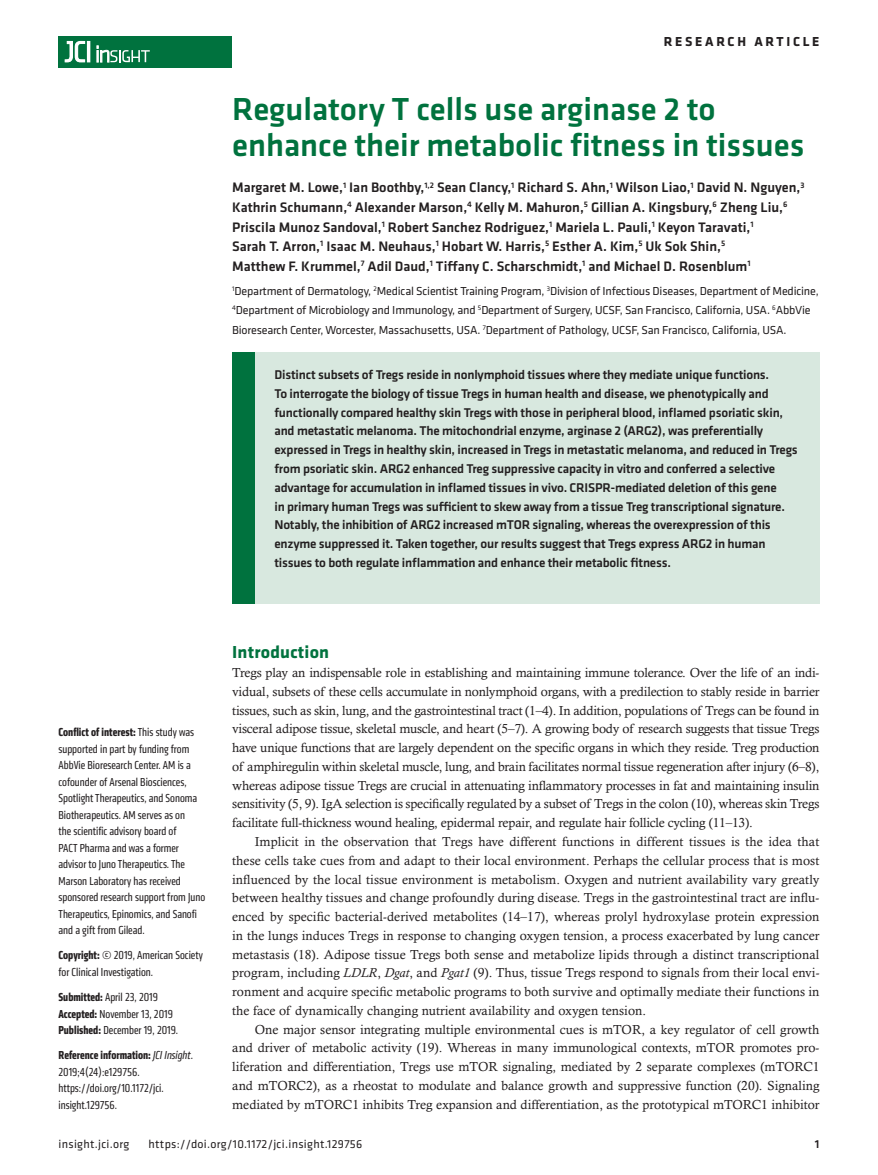
<style>
.page{position:relative;width:878px;height:1175px;background:#fff}
.page>*{position:absolute;margin:0;border:0;box-sizing:border-box;transform-origin:0 0}
.t1{font:500 33px/36px "Klavika Basic";color:#00723e}
.t2{font:700 18px "Klavika";letter-spacing:.01em;color:#00723e}
.t3{font:500 14.25px/19.5px "Klavika Basic";color:#231f20}
.t4{font:700 13.5px "Klavika Basic";letter-spacing:.2em;color:#231f20}
.t5{font:13.2px/18.8px "Calisto MT Std";color:#231f20;text-align:justify}
.t6{font:500 13.2px/18.8px "Klavika Basic";letter-spacing:-.015em;color:#231f20}
.t7{font:condensed 12px/16.5px "Klavika";color:#231f20}
.t8{font:12px/19.5px "Klavika";letter-spacing:-.015em;color:#231f20}
.t9{font:12px "Klavika Basic";letter-spacing:.025em;color:#231f20}
.t10{font:500 12px "Klavika Basic";color:#231f20}
.s1{font-weight:700}
.s2{font-style:italic}
</style>
<div class="page">
<div style="left:59px;top:36px;width:173px;height:31px;background:#00723e"></div>
<hr style="left:87px;top:41px;width:3px;height:21px;background:#fff">
<svg style="left:64px;top:41px;width:21px;height:22px"></svg>
<svg style="left:97px;top:46px;width:53px;height:16px"></svg>
<div style="left:232px;top:352px;width:587px;height:252px;background:#d8e8df"></div>
<div style="left:232px;top:352px;width:22px;height:252px;background:#00723e"></div>
<p class="t4" style="left:663px;top:32px;width:157px">RESEARCH ARTICLE</p>
<h1 class="t1" style="left:232px;top:91px;width:574px">Regulatory T cells use arginase 2 to enhance their metabolic fitness in tissues</h1>
<p class="t3" style="left:232px;top:178px;width:573px">Margaret M. Lowe,<sup>1</sup> Ian Boothby,<sup>1,2</sup> Sean Clancy,<sup>1</sup> Richard S. Ahn,<sup>1</sup> Wilson Liao,<sup>1</sup> David N. Nguyen,<sup>3<br></sup>Kathrin Schumann,<sup>4</sup> Alexander Marson,<sup>4</sup> Kelly M. Mahuron,<sup>5</sup> Gillian A. Kingsbury,<sup>6</sup> Zheng Liu,<sup>6<br></sup>Priscila Munoz Sandoval,<sup>1</sup> Robert Sanchez Rodriguez,<sup>1</sup> Mariela L. Pauli,<sup>1</sup> Keyon Taravati,<sup>1<br></sup>Sarah T. Arron,<sup>1</sup> Isaac M. Neuhaus,<sup>1</sup> Hobart W. Harris,<sup>5</sup> Esther A. Kim,<sup>5</sup> Uk Sok Shin,<sup>5<br></sup>Matthew F. Krummel,<sup>7</sup> Adil Daud,<sup>1</sup> Tiffany C. Scharschmidt,<sup>1</sup> and Michael D. Rosenblum<sup>1</sup></p>
<p class="t8" style="left:232px;top:280px;width:588px"><sup>1</sup>Department of Dermatology, <sup>2</sup>Medical Scientist Training Program, <sup>3</sup>Division of Infectious Diseases, Department of Medicine,<br><sup>4</sup>Department of Microbiology and Immunology, and <sup>5</sup>Department of Surgery, UCSF, San Francisco, California, USA. <sup>6</sup>AbbVie<br>Bioresearch Center, Worcester, Massachusetts, USA. <sup>7</sup>Department of Pathology, UCSF, San Francisco, California, USA.</p>
<p class="t6" style="left:274px;top:365px;width:525px">Distinct subsets of Tregs reside in nonlymphoid tissues where they mediate unique functions.<br>To interrogate the biology of tissue Tregs in human health and disease, we phenotypically and functionally compared healthy skin Tregs with those in peripheral blood, inflamed psoriatic skin, and metastatic melanoma. The mitochondrial enzyme, arginase 2 (ARG2), was preferentially expressed in Tregs in healthy skin, increased in Tregs in metastatic melanoma, and reduced in Tregs from psoriatic skin. ARG2 enhanced Treg suppressive capacity in vitro and conferred a selective advantage for accumulation in inflamed tissues in vivo. CRISPR-mediated deletion of this gene<br>in primary human Tregs was sufficient to skew away from a tissue Treg transcriptional signature.<br>Notably, the inhibition of ARG2 increased mTOR signaling, whereas the overexpression of this enzyme suppressed it. Taken together, our results suggest that Tregs express ARG2 in human tissues to both regulate inflammation and enhance their metabolic fitness.</p>
<p class="t7" style="left:59px;top:724px;width:148px"><span class="s1">Conflict of interest:</span> This study was supported in part by funding from AbbVie Bioresearch Center. AM is a cofounder of Arsenal Biosciences, Spotlight Therapeutics, and Sonoma Biotherapeutics. AM serves as on<br>the scientific advisory board of<br>PACT Pharma and was a former advisor to Juno Therapeutics. The Marson Laboratory has received sponsored research support from Juno Therapeutics, Epinomics, and Sanofi and a gift from Gilead.</p>
<p class="t7" style="left:59px;top:947px;width:146px"><span class="s1">Copyright:</span> © 2019, American Society for Clinical Investigation.</p>
<p class="t7" style="left:59px;top:988px;width:121px"><span class="s1">Submitted:</span> April 23, 2019<br><span class="s1">Accepted:</span> November 13, 2019<br><span class="s1">Published:</span> December 19, 2019.</p>
<p class="t7" style="left:59px;top:1046px;width:136px"><span class="s1">Reference information:</span> <span class="s2">JCI Insight</span>.<br>2019;4(24):e129756. https://doi.org/10.1172/jci. insight.129756.</p>
<h2 class="t2" style="left:232px;top:639px;width:98px">Introduction</h2>
<p class="t5" style="left:232px;top:663px;width:588px">Tregs play an indispensable role in establishing and maintaining immune tolerance. Over the life of an indi&shy;vidual, subsets of these cells accumulate in nonlymphoid organs, with a predilection to stably reside in barrier tissues, such as skin, lung, and the gastrointestinal tract (1–4). In addition, populations of Tregs can be found in visceral adipose tissue, skeletal muscle, and heart (5–7). A growing body of research suggests that tissue Tregs have unique functions that are largely dependent on the specific organs in which they reside. Treg production of amphiregulin within skeletal muscle, lung, and brain facilitates normal tissue regeneration after injury (6–8), whereas adipose tissue Tregs are crucial in attenuating inflammatory processes in fat and maintaining insulin sensitivity (5, 9). IgA selection is specifically regulated by a subset of Tregs in the colon (10), whereas skin Tregs facilitate full-thickness wound healing, epidermal repair, and regulate hair follicle cycling (11–13).</p>
<p class="t5" style="left:232px;top:832px;width:588px;text-indent:22px">Implicit in the observation that Tregs have different functions in different tissues is the idea that these cells take cues from and adapt to their local environment. Perhaps the cellular process that is most influenced by the local tissue environment is metabolism. Oxygen and nutrient availability vary greatly between healthy tissues and change profoundly during disease. Tregs in the gastrointestinal tract are influ&shy;enced by specific bacterial-derived metabolites (14–17), whereas prolyl hydroxylase protein expression in the lungs induces Tregs in response to changing oxygen tension, a process exacerbated by lung cancer metastasis (18). Adipose tissue Tregs both sense and metabolize lipids through a distinct transcriptional program, including <span class="s2">LDLR</span>, <span class="s2">Dgat</span>, and <span class="s2">Pgat1</span> (9). Thus, tissue Tregs respond to signals from their local envi&shy;ronment and acquire specific metabolic programs to both survive and optimally mediate their functions in the face of dynamically changing nutrient availability and oxygen tension.</p>
<p class="t5" style="left:232px;top:1019px;width:588px;text-indent:22px">One major sensor integrating multiple environmental cues is mTOR, a key regulator of cell growth and driver of metabolic activity (19). Whereas in many immunological contexts, mTOR promotes pro&shy;liferation and differentiation, Tregs use mTOR signaling, mediated by 2 separate complexes (mTORC1 and mTORC2), as a rheostat to modulate and balance growth and suppressive function (20). Signaling mediated by mTORC1 inhibits Treg expansion and differentiation, as the prototypical mTORC1 inhibitor</p>
<p class="t9" style="left:58px;top:1135px;width:72px">insight.jci.org</p>
<p class="t9" style="left:148px;top:1135px;width:215px">https://doi.org/10.1172/jci.insight.129756</p>
<p class="t10" style="left:814px;top:1135px;width:6px">1</p>
</div>
